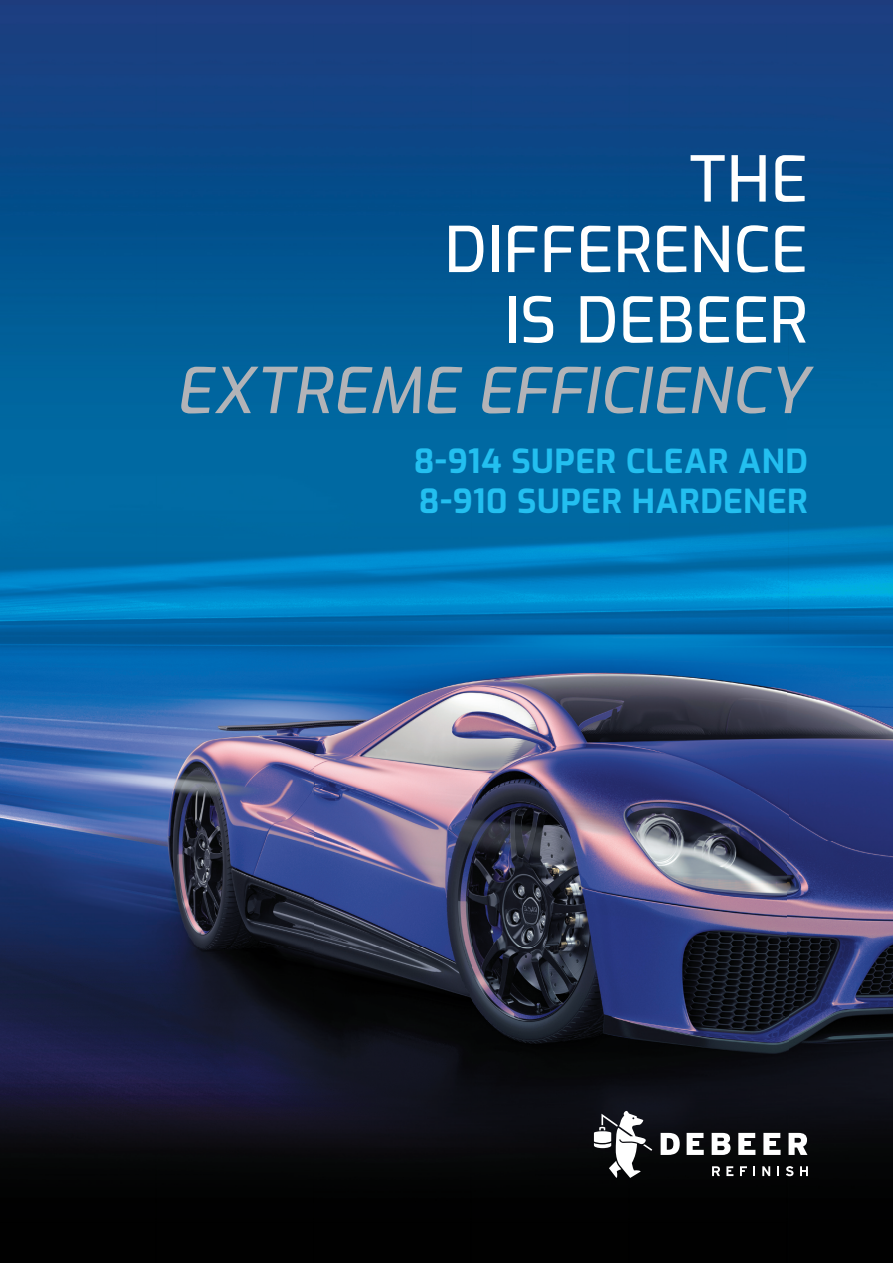
<style>
.page{position:relative;width:893px;height:1263px;background:#fff}
.page>*{position:absolute;margin:0;border:0;box-sizing:border-box;transform-origin:0 0}
.t1{font:500 63px/70.5px "Exo";letter-spacing:.005em;color:#fff;text-align:right}
.t2{font:italic 500 63px "Exo";letter-spacing:.005em;color:#b2b3b7}
.t3{font:700 33px/39.6px "Exo";letter-spacing:.015em;color:#23bff0}
</style>
<div class="page">
<img style="left:0;top:0;width:893px;height:1263px">
<svg style="left:661px;top:1133px;width:19px;height:22px"></svg>
<svg style="left:687px;top:1133px;width:17px;height:22px"></svg>
<svg style="left:712px;top:1166px;width:8px;height:10px"></svg>
<svg style="left:726px;top:1166px;width:7px;height:10px"></svg>
<svg style="left:740px;top:1166px;width:7px;height:10px"></svg>
<svg style="left:753px;top:1166px;width:2px;height:10px"></svg>
<svg style="left:762px;top:1166px;width:8px;height:10px"></svg>
<svg style="left:777px;top:1166px;width:2px;height:10px"></svg>
<svg style="left:786px;top:1166px;width:7px;height:10px"></svg>
<svg style="left:800px;top:1166px;width:8px;height:10px"></svg>
<svg style="left:712px;top:1133px;width:18px;height:22px"></svg>
<svg style="left:738px;top:1133px;width:17px;height:22px"></svg>
<svg style="left:763px;top:1133px;width:18px;height:22px"></svg>
<svg style="left:789px;top:1133px;width:18px;height:22px"></svg>
<svg style="left:594px;top:1111px;width:58px;height:67px"></svg>
<h1 class="t1" style="left:444px;top:140px;width:365px">THE<br>DIFFERENCE<br>IS DEBEER</h1>
<h1 class="t2" style="left:176px;top:344px;width:634px">EXTREME EFFICIENCY</h1>
<p class="t3" style="left:414px;top:439px;width:396px">8-914 SUPER CLEAR AND<br>8-910 SUPER HARDENER</p>
</div>
